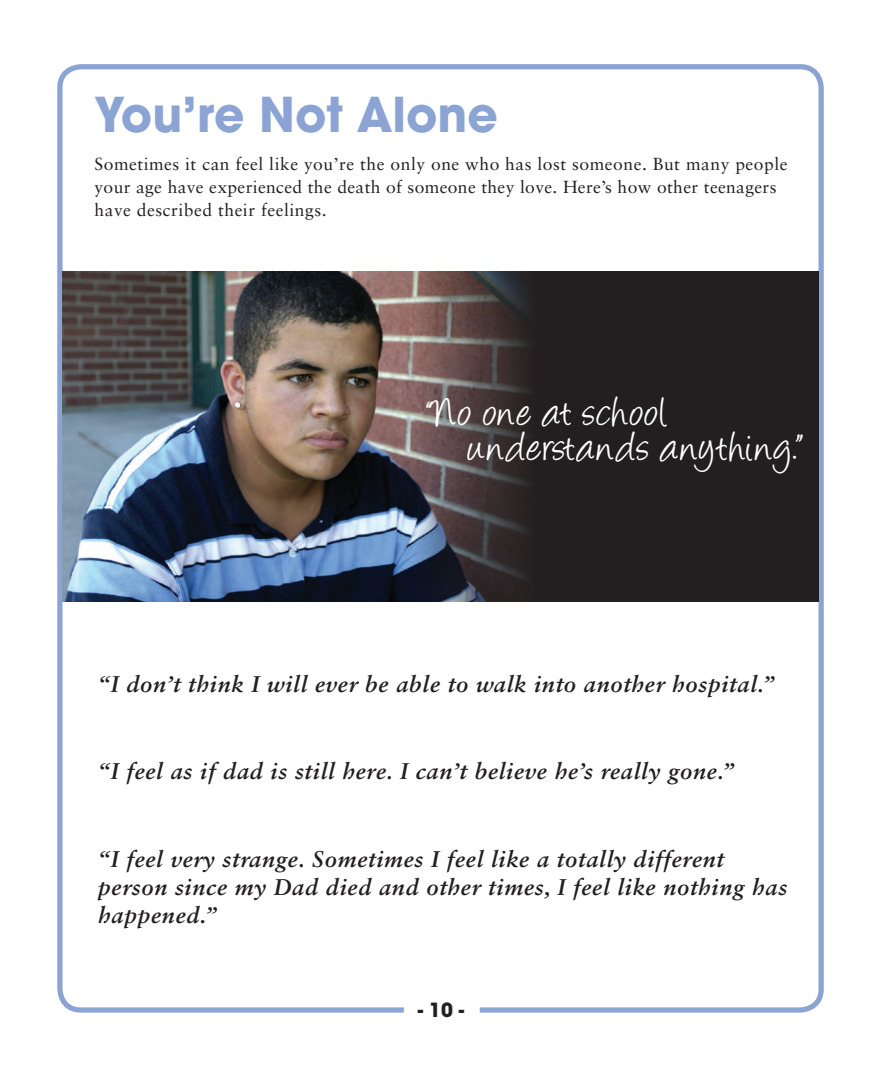
<style>
.page{position:relative;width:882px;height:1071px;background:#fff}
.page>*{position:absolute;margin:0;border:0;box-sizing:border-box;transform-origin:0 0}
.text-grief{font:47.25px "Angelina";letter-spacing:.035em;color:#fff}
.headline-grief{font:700 47.25px "Trendex Black S Si";color:#8ba4d4}
.teen_grief_text{font:22.75px/28px "Sabon Bold Italic Os F";letter-spacing:.03em;color:#231f20}
.t1{font:700 19.25px "Trendex Black S Si";color:#231f20}
.teen_grief_text-2{font:17.5px/22.8px "Sabon";letter-spacing:.03em;color:#231f20}
.s1{font-size:42px}
</style>
<div class="page">
<div style="left:57px;top:64px;width:767px;height:949px;border:5px solid #8ba4d4;border-radius:21px"></div>
<div style="left:399px;top:271px;width:419px;height:331px;background:#231f20"></div>
<img style="left:62px;top:271px;width:467px;height:331px">
<p class="headline-grief" style="left:94px;top:83px;width:405px">You’re Not Alone</p>
<p class="teen_grief_text-2" style="left:94px;top:153px;width:695px">Sometimes it can feel like you’re the only one who has lost someone. But many people your age have experienced the death of someone they love. Here’s how other teenagers have described their feelings.</p>
<p class="text-grief" style="left:427px;top:393px;width:243px"><span class="s1">“</span>No one at school</p>
<p class="text-grief" style="left:468px;top:428px;width:337px">understands anything.”</p>
<p class="teen_grief_text" style="left:98px;top:670px;width:678px">“I don’t think I will ever be able to walk into another hospital.”</p>
<p class="teen_grief_text" style="left:98px;top:757px;width:638px">“I feel as if dad is still here. I can’t believe he’s really gone.”</p>
<p class="teen_grief_text" style="left:98px;top:845px;width:627px">“I feel very strange. Sometimes I feel like a totally different</p>
<p class="teen_grief_text" style="left:98px;top:873px;width:691px">person since my Dad died and other times, I feel like nothing has happened.”</p>
<p class="t1" style="left:418px;top:997px;width:48px">- 10 -</p>
</div>
